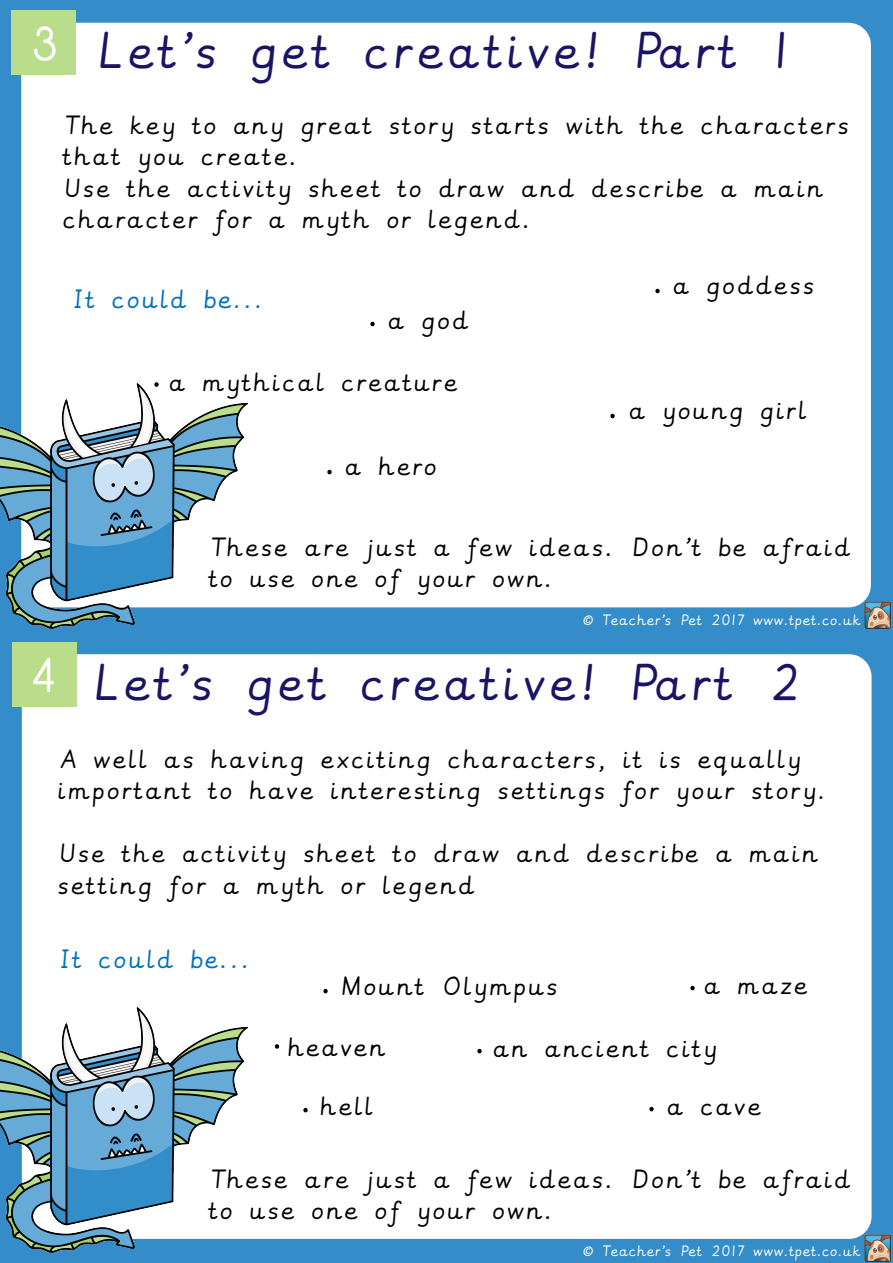
<style>
.page{position:relative;width:893px;height:1263px;background:#fff}
.page>*{position:absolute;margin:0;border:0;box-sizing:border-box;transform-origin:0 0}
.t1{font:54px "Antipasto";color:#fff}
.t2{font:41.25px "CCW Precursive 3";color:#1b1464}
.t3{font:21px/31.5px "CCW Precursive 3";color:#000}
.t4{font:21px "CCW Precursive 3";color:#0071bc}
.t5{font:12px "CCW Precursive 3";letter-spacing:-.05em;color:#fff}
</style>
<div class="page">
<div style="left:1px;top:631px;width:892px;height:632px;background:#348dc9"></div>
<div style="left:0;top:0;width:893px;height:631px;background:#348dc9"></div>
<div style="left:21px;top:23px;width:850px;height:584px;background:#fff;border-radius:22px"></div>
<div style="left:11px;top:10px;width:65px;height:65px;background:#badd8c"></div>
<div style="left:22px;top:654px;width:850px;height:585px;background:#fff;border-radius:22px"></div>
<div style="left:12px;top:642px;width:65px;height:64px;background:#badd8c"></div>
<img style="left:862px;top:601px;width:30px;height:28px">
<img style="left:862px;top:1234px;width:30px;height:28px">
<svg style="left:370px;top:322px;width:5px;height:4px"></svg>
<svg style="left:327px;top:470px;width:5px;height:4px"></svg>
<svg style="left:610px;top:414px;width:5px;height:4px"></svg>
<svg style="left:655px;top:289px;width:5px;height:4px"></svg>
<svg style="left:323px;top:989px;width:5px;height:4px"></svg>
<svg style="left:274px;top:1044px;width:6px;height:5px"></svg>
<svg style="left:303px;top:1108px;width:5px;height:4px"></svg>
<svg style="left:477px;top:1049px;width:5px;height:4px"></svg>
<svg style="left:690px;top:986px;width:5px;height:4px"></svg>
<svg style="left:649px;top:1107px;width:5px;height:4px"></svg>
<img style="left:0;top:383px;width:247px;height:246px">
<img style="left:0;top:1007px;width:248px;height:245px">
<h1 class="t1" style="left:32px;top:13px;width:27px">3</h1>
<h2 class="t2" style="left:87px;top:21px;width:699px">Let’s get creative! Part 1</h2>
<p class="t3" style="left:59px;top:110px;width:790px">The key to any great story starts with the characters that you create.<br>Use the activity sheet to draw and describe a main character for a myth or legend.</p>
<p class="t4" style="left:68px;top:283px;width:196px">It could be...</p>
<p class="t3" style="left:385px;top:305px;width:84px">a god</p>
<p class="t3" style="left:166px;top:367px;width:292px">a mythical creature</p>
<p class="t3" style="left:342px;top:451px;width:95px">a hero</p>
<p class="t3" style="left:670px;top:270px;width:145px">a goddess</p>
<p class="t3" style="left:626px;top:395px;width:181px">a young girl</p>
<p class="t3" style="left:205px;top:532px;width:646px">These are just a few ideas. Don’t be afraid to use one of your own.</p>
<h1 class="t1" style="left:31px;top:644px;width:26px">4</h1>
<p class="t5" style="left:580px;top:611px;width:281px">© Teacher’s Pet 2017 www.tpet.co.uk</p>
<h2 class="t2" style="left:83px;top:652px;width:714px">Let’s get creative! Part 2</h2>
<p class="t3" style="left:54px;top:744px;width:772px">A well as having exciting characters, it is equally important to have interesting settings for your story.</p>
<p class="t3" style="left:54px;top:839px;width:764px">Use the activity sheet to draw and describe a main setting for a myth or legend</p>
<p class="t4" style="left:54px;top:944px;width:196px">It could be...</p>
<p class="t3" style="left:335px;top:971px;width:222px">Mount Olympus</p>
<p class="t3" style="left:700px;top:970px;width:107px">a maze</p>
<p class="t3" style="left:284px;top:1032px;width:102px">heaven</p>
<p class="t3" style="left:316px;top:1091px;width:56px">hell</p>
<p class="t3" style="left:489px;top:1033px;width:227px">an ancient city</p>
<p class="t3" style="left:663px;top:1091px;width:98px">a cave</p>
<p class="t3" style="left:205px;top:1164px;width:646px">These are just a few ideas. Don’t be afraid to use one of your own.</p>
<p class="t5" style="left:580px;top:1242px;width:281px">© Teacher’s Pet 2017 www.tpet.co.uk</p>
</div>
